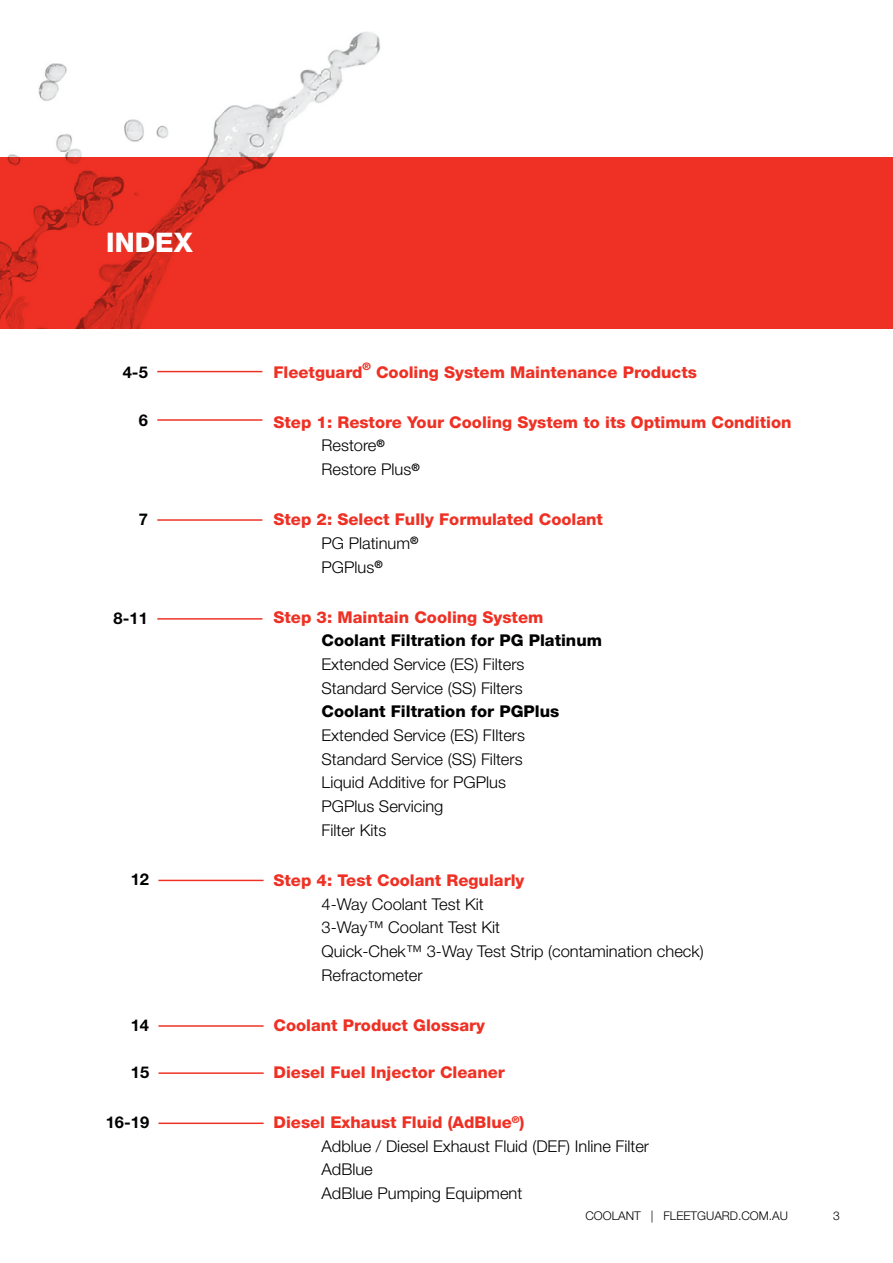
<style>
.page{position:relative;width:893px;height:1263px;background:#fff}
.page>*{position:absolute;margin:0;border:0;box-sizing:border-box;transform-origin:0 0}
.t1{font:800 27px "Helvetica Neue LT Std";color:#fff}
.t2{font:300 16.2px/23.7px "Helvetica Neue LT Std";color:#000}
.t3{font:800 16.2px/23.7px "Helvetica Neue LT Std";color:#ee3124}
.t4{font:800 16.2px "Helvetica Neue LT Std";color:#000}
.t5{font:700 16.2px "Helvetica Neue LT Std";color:#000}
.t6{font:300 12px "Helvetica Neue LT Std";color:#000}
.t7{font:800 10.35px "Helvetica Neue LT Pro";color:#ee3124}
.s1{font-weight:300;color:#000}
.s2{font-weight:800;color:#ee3124}
</style>
<div class="page">
<div style="left:0;top:157px;width:893px;height:171px;background:#ee3124"></div>
<hr style="left:157px;top:371px;width:105px;height:1px;background:#ee3124">
<hr style="left:157px;top:419px;width:105px;height:2px;background:#ee3124">
<hr style="left:157px;top:519px;width:105px;height:2px;background:#ee3124">
<hr style="left:157px;top:618px;width:105px;height:2px;background:#ee3124">
<hr style="left:158px;top:880px;width:106px;height:1px;background:#ee3124">
<hr style="left:158px;top:1025px;width:106px;height:2px;background:#ee3124">
<hr style="left:159px;top:1072px;width:105px;height:2px;background:#ee3124">
<hr style="left:159px;top:1122px;width:105px;height:2px;background:#ee3124">
<img style="left:0;top:32px;width:381px;height:296px">
<h1 class="t1" style="left:106px;top:227px;width:88px">INDEX</h1>
<p class="t5" style="left:123px;top:362px;width:27px">4-5</p>
<p class="t5" style="left:139px;top:410px;width:11px">6</p>
<p class="t5" style="left:139px;top:509px;width:11px">7</p>
<p class="t5" style="left:114px;top:608px;width:36px">8-11</p>
<p class="t5" style="left:131px;top:869px;width:20px">12</p>
<p class="t5" style="left:131px;top:1015px;width:20px">14</p>
<p class="t5" style="left:131px;top:1062px;width:20px">15</p>
<p class="t5" style="left:106px;top:1112px;width:45px">16-19</p>
<p class="t3" style="left:273px;top:360px;width:90px">Fleetguard</p>
<p class="t7" style="left:362px;top:360px;width:10px">®</p>
<p class="t3" style="left:376px;top:360px;width:322px">Cooling System Maintenance Products</p>
<p class="t3" style="left:321px;top:410px;width:472px;text-indent:-48px">Step 1: Restore Your Cooling System to its Optimum Condition<br><span class="s1">Restore</span><sup>®<br></sup><span class="s1">Restore Plus</span><sup>®</sup></p>
<p class="t3" style="left:321px;top:508px;width:283px;text-indent:-48px">Step 2: Select Fully Formulated Coolant<br><span class="s1">PG Platinum</span><sup>®<br></sup><span class="s1">PGPlus</span><sup>®</sup></p>
<p class="t3" style="left:273px;top:605px;width:271px">Step 3: Maintain Cooling System</p>
<p class="t4" style="left:321px;top:631px;width:282px">Coolant Filtration for PG Platinum</p>
<p class="t2" style="left:321px;top:652px;width:204px">Extended Service (ES) Filters<br>Standard Service (SS) Filters</p>
<p class="t4" style="left:321px;top:702px;width:239px">Coolant Filtration for PGPlus</p>
<p class="t2" style="left:321px;top:723px;width:205px">Extended Service (ES) FIlters<br>Standard Service (SS) Filters<br>Liquid Additive for PGPlus<br>PGPlus Servicing<br>Filter Kits</p>
<p class="t3" style="left:273px;top:868px;width:252px">Step 4: Test Coolant Regularly</p>
<p class="t2" style="left:321px;top:891px;width:384px">4-Way Coolant Test Kit<br>3-Way™ Coolant Test Kit<br>Quick-Chek™ 3-Way Test Strip (contamination check)<br>Refractometer</p>
<p class="t3" style="left:273px;top:1013px;width:213px">Coolant Product Glossary</p>
<p class="t3" style="left:273px;top:1060px;width:233px">Diesel Fuel Injector Cleaner</p>
<p class="t2" style="left:321px;top:1110px;width:329px;text-indent:-48px"><span class="s2">Diesel Exhaust Fluid (AdBlue</span><sup>®</sup><span class="s2">)<br></span>Adblue / Diesel Exhaust Fluid (DEF) Inline Filter<br>AdBlue<br>AdBlue Pumping Equipment</p>
<p class="t6" style="left:585px;top:1208px;width:204px">COOLANT | FLEETGUARD.COM.AU</p>
<p class="t6" style="left:833px;top:1208px;width:8px">3</p>
</div>
